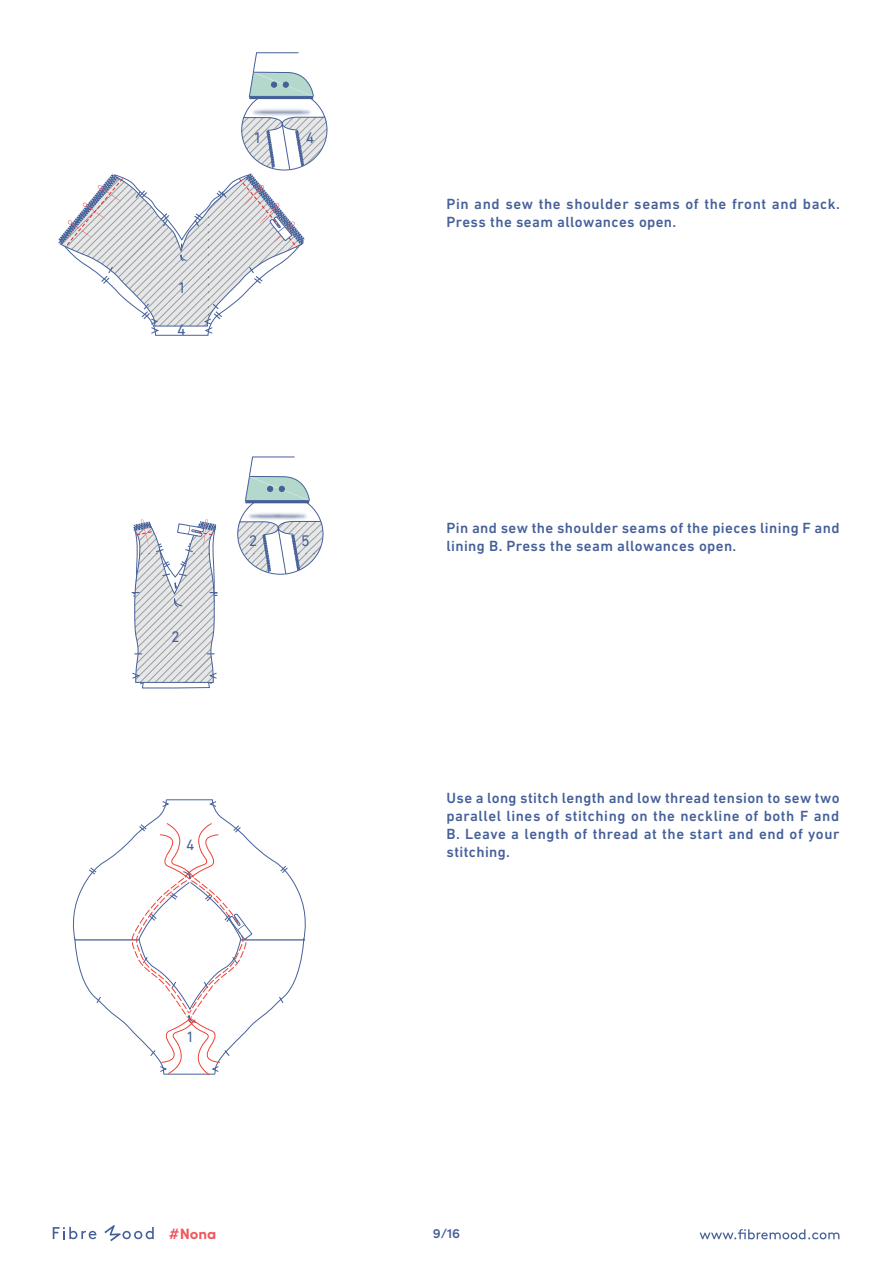
<style>
.page{position:relative;width:893px;height:1263px;background:#fff}
.page>*{position:absolute;margin:0;border:0;box-sizing:border-box;transform-origin:0 0}
.t1{font:15.6px "DIN Next LT Pro";color:#466099}
.t2{font:15.3px "DIN Next LT Pro";color:#466099}
.t3{font:500 15px/18px "DIN Next LT Pro";letter-spacing:.025em;color:#456099}
.t4{font:700 15px "Sofia Pro";color:#f0565d}
.t5{font:600 13.5px "Sofia Pro";color:#456099}
</style>
<div class="page">
<svg style="left:699px;top:1229px;width:140px;height:10px"></svg>
<svg style="left:53px;top:1227px;width:43px;height:12px"></svg>
<svg style="left:104px;top:1225px;width:50px;height:16px"></svg>
<svg style="left:254px;top:52px;width:45px;height:12px"></svg>
<img style="left:243px;top:64px;width:85px;height:72px">
<svg style="left:58px;top:116px;width:269px;height:220px"></svg>
<svg style="left:251px;top:564px;width:59px;height:11px"></svg>
<svg style="left:250px;top:456px;width:45px;height:12px"></svg>
<img style="left:237px;top:468px;width:87px;height:96px">
<svg style="left:131px;top:519px;width:87px;height:170px"></svg>
<svg style="left:72px;top:799px;width:234px;height:277px"></svg>
<p class="t1" style="left:178px;top:279px;width:10px">1</p>
<p class="t1" style="left:177px;top:321px;width:10px">4</p>
<p class="t1" style="left:254px;top:128px;width:10px">1</p>
<p class="t1" style="left:306px;top:128px;width:10px">4</p>
<p class="t1" style="left:170px;top:627px;width:11px">52</p>
<p class="t1" style="left:249px;top:531px;width:10px">2</p>
<p class="t1" style="left:301px;top:531px;width:10px">5</p>
<p class="t2" style="left:186px;top:835px;width:10px">4</p>
<p class="t2" style="left:186px;top:1028px;width:10px">1</p>
<p class="t3" style="left:446px;top:195px;width:395px">Pin and sew the shoulder seams of the front and back.<br>Press the seam allowances open.</p>
<p class="t3" style="left:446px;top:519px;width:394px">Pin and sew the shoulder seams of the pieces lining F and lining B. Press the seam allowances open.</p>
<p class="t3" style="left:446px;top:789px;width:395px;text-align:justify">Use a long stitch length and low thread tension to sew two parallel lines of stitching on the neckline of both F and B. Leave a length of thread at the start and end of your stitching.</p>
<p class="t4" style="left:169px;top:1222px;width:49px">#Nona</p>
<p class="t5" style="left:433px;top:1223px;width:29px">9/16</p>
</div>
